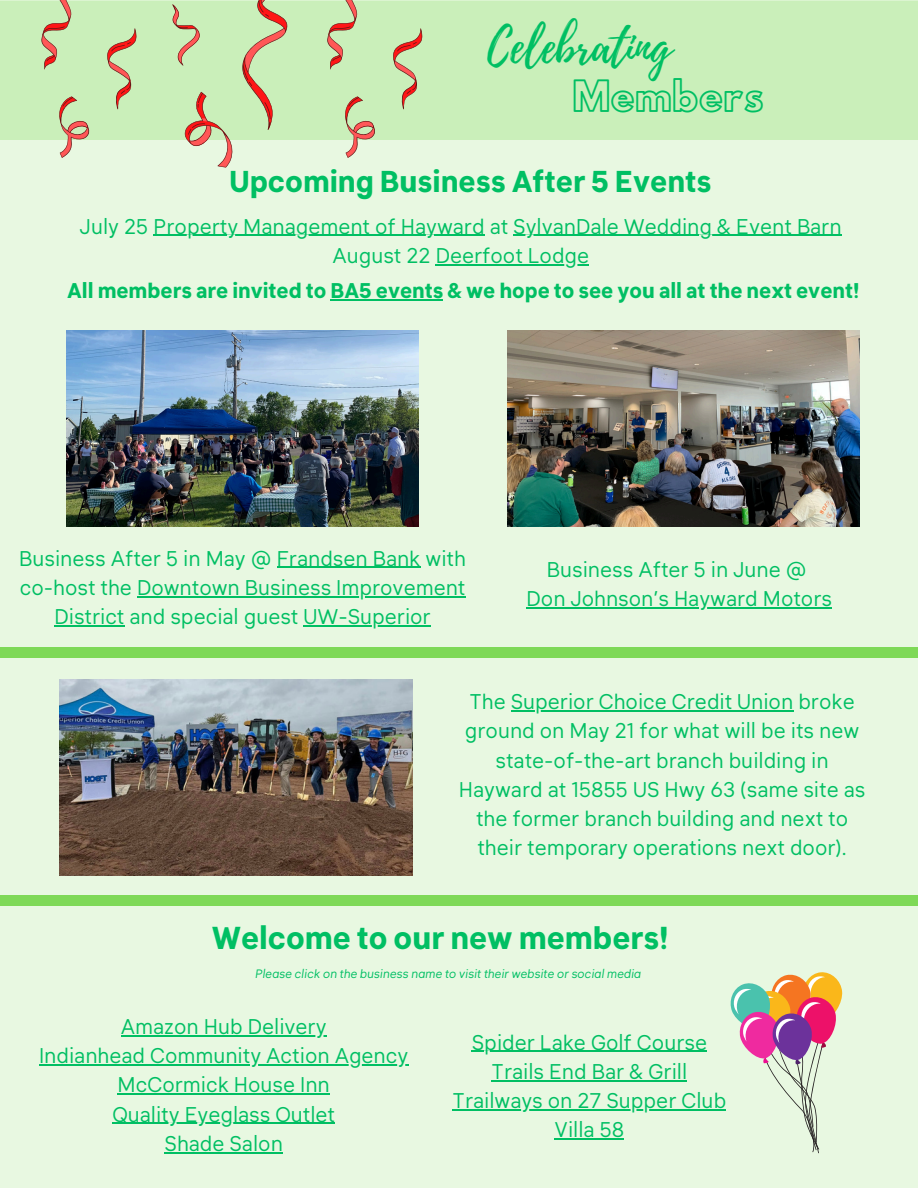
<style>
.page{position:relative;width:918px;height:1188px;background:#fff}
.page>*{position:absolute;margin:0;border:0;box-sizing:border-box;transform-origin:0 0}
.t1{font:46.65px "Playlist Script";color:#00bf63}
.t2{font:37.2px "Hussar Ekologiczne 1";color:#00bf63}
.t3{font:700 31.2px "Klima";color:#00bf63}
.t4{font:700 29.7px "Klima";color:#00bf63}
.t5{font:21px/29.2px "Klima";color:#00bf63;text-align:center}
.t6{font:700 21px "Klima";color:#00bf63}
.t7{font:italic 12px "Klima";color:#00bf63}
</style>
<div class="page">
<div style="left:0;top:1px;width:918px;height:1187px;background:#e8f8e1"></div>
<div style="left:0;top:0;width:918px;height:139px;background:#caefba"></div>
<svg style="left:41px;top:0;width:252px;height:167px"></svg>
<svg style="left:327px;top:0;width:106px;height:158px"></svg>
<svg style="left:725px;top:972px;width:118px;height:182px"></svg>
<div style="left:0;top:896px;width:918px;height:9px;background:#7ed957"></div>
<img style="left:66px;top:330px;width:352px;height:197px">
<img style="left:507px;top:330px;width:353px;height:197px">
<hr style="left:121px;top:1035px;width:206px;height:1px;background:#00bf63">
<hr style="left:39px;top:1064px;width:369px;height:1px;background:#00bf63">
<hr style="left:118px;top:1093px;width:212px;height:2px;background:#00bf63">
<hr style="left:112px;top:1123px;width:223px;height:1px;background:#00bf63">
<hr style="left:165px;top:1152px;width:118px;height:1px;background:#00bf63">
<hr style="left:154px;top:235px;width:331px;height:1px;background:#00bf63">
<hr style="left:513px;top:235px;width:329px;height:1px;background:#00bf63">
<hr style="left:436px;top:264px;width:153px;height:1px;background:#00bf63">
<hr style="left:331px;top:299px;width:112px;height:1px;background:#00bf63">
<hr style="left:277px;top:567px;width:144px;height:1px;background:#00bf63">
<hr style="left:137px;top:596px;width:328px;height:1px;background:#00bf63">
<hr style="left:54px;top:625px;width:71px;height:1px;background:#00bf63">
<hr style="left:304px;top:625px;width:127px;height:1px;background:#00bf63">
<hr style="left:527px;top:607px;width:305px;height:2px;background:#00bf63">
<img style="left:60px;top:679px;width:352px;height:197px">
<hr style="left:472px;top:1051px;width:235px;height:1px;background:#00bf63">
<hr style="left:492px;top:1080px;width:195px;height:1px;background:#00bf63">
<hr style="left:453px;top:1109px;width:273px;height:1px;background:#00bf63">
<hr style="left:555px;top:1139px;width:69px;height:1px;background:#00bf63">
<hr style="left:511px;top:710px;width:282px;height:1px;background:#00bf63">
<div style="left:0;top:648px;width:918px;height:10px;background:#7ed957"></div>
<p class="t1" style="left:487px;top:13px;width:186px">Celebrating</p>
<h1 class="t2" style="left:573px;top:82px;width:193px">Members</h1>
<h2 class="t4" style="left:229px;top:169px;width:483px">Upcoming Business After 5 Events</h2>
<h5 class="t5" style="left:80px;top:214px;width:763px">July 25 Property Management of Hayward at SylvanDale Wedding &amp; Event Barn</h5>
<h4 class="t5" style="left:332px;top:243px;width:258px">August 22 Deerfoot Lodge</h4>
<h5 class="t6" style="left:67px;top:282px;width:794px">All members are invited to BA5 events &amp; we hope to see you all at the next event!</h5>
<h5 class="t5" style="left:19px;top:546px;width:448px;text-align:left">Business After 5 in May @ Frandsen Bank with co-host the Downtown Business Improvement</h5>
<h5 class="t5" style="left:54px;top:604px;width:378px">District and special guest UW-Superior</h5>
<p class="t5" style="left:527px;top:557px;width:307px">Business After 5 in June @<br>Don Johnson’s Hayward Motors</p>
<p class="t5" style="left:459px;top:689px;width:408px">The Superior Choice Credit Union broke ground on May 21 for what will be its new state-of-the-art branch building in Hayward at 15855 US Hwy 63 (same site as the former branch building and next to their temporary operations next door).</p>
<p class="t3" style="left:212px;top:926px;width:458px">Welcome to our new members!</p>
<p class="t7" style="left:255px;top:969px;width:388px">Please click on the business name to visit their website or social media</p>
<h3 class="t5" style="left:121px;top:1014px;width:207px">Amazon Hub Delivery</h3>
<h3 class="t5" style="left:39px;top:1043px;width:371px">Indianhead Community Action Agency<br>McCormick House Inn</h3>
<p class="t5" style="left:112px;top:1101px;width:224px">Quality Eyeglass Outlet<br>Shade Salon</p>
<p class="t5" style="left:453px;top:1030px;width:275px">Spider Lake Golf Course<br>Trails End Bar &amp; Grill<br>Trailways on 27 Supper Club<br>Villa 58</p>
</div>
